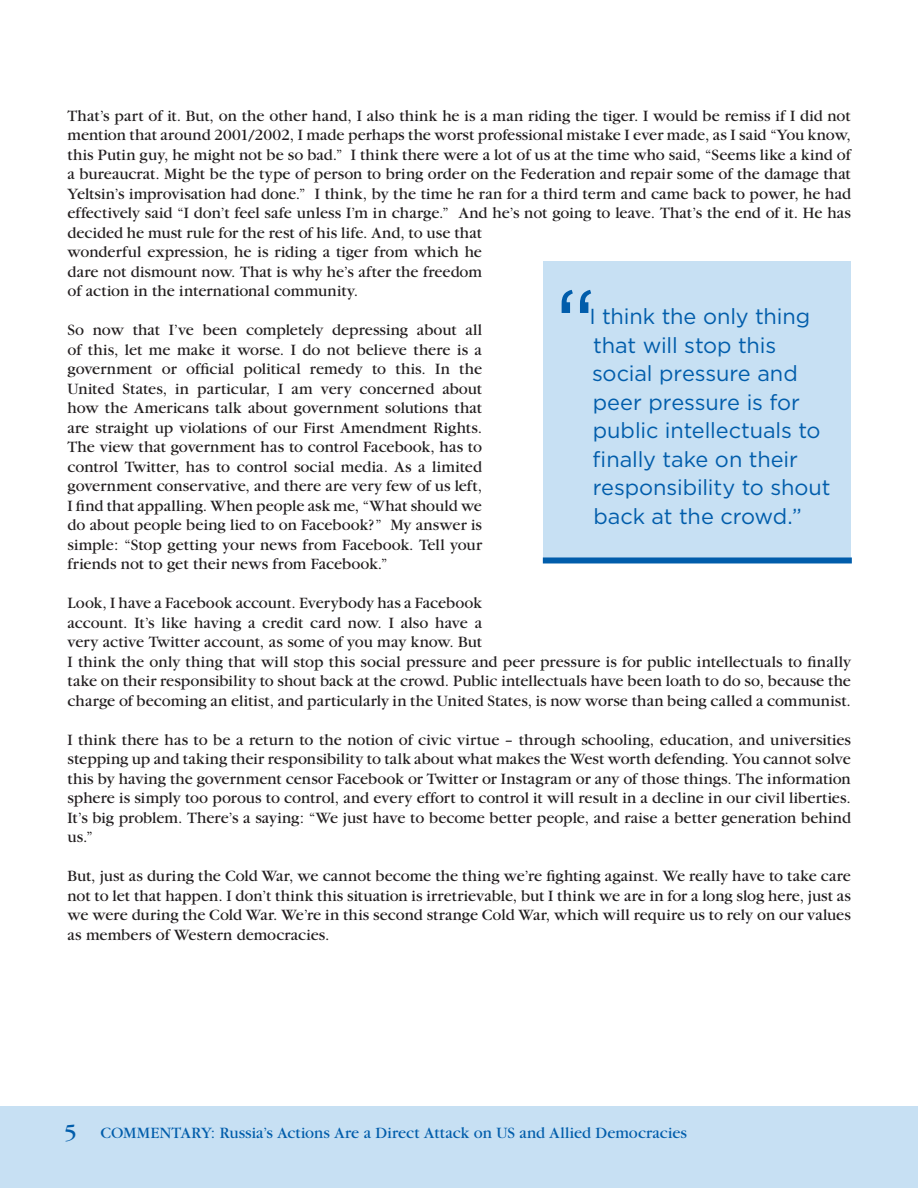
<style>
.page{position:relative;width:918px;height:1188px;background:#fff}
.page>*{position:absolute;margin:0;border:0;box-sizing:border-box;transform-origin:0 0}
.t1{font:102px "Gotham";color:#015dab;scale:.9 1}
.t2{font:21.75px/28.5px "Gotham";letter-spacing:-.005em;color:#015dab}
.t3{font:16.5px/19.5px "Garamond";color:#231f20;text-align:justify}
.t4{font:16.5px "Garamond";letter-spacing:.005em;color:#015dab}
.s1{font-size:24px}
</style>
<div class="page">
<div style="left:0;top:1106px;width:918px;height:82px;background:#c7e0f3"></div>
<div style="left:543px;top:261px;width:308px;height:298px;background:#c7e0f3"></div>
<div style="left:543px;top:557px;width:309px;height:6px;background:#015dab"></div>
<p class="t3" style="left:68px;top:106px;width:785px;text-align:left">That’s part of it. But, on the other hand, I also think he is a man riding the tiger. I would be remiss if I did not mention that around 2001/2002, I made perhaps the worst professional mistake I ever made, as I said “You know, this Putin guy, he might not be so bad.” I think there were a lot of us at the time who said, “Seems like a kind of a bureaucrat. Might be the type of person to bring order on the Federation and repair some of the damage that Yeltsin’s improvisation had done.” I think, by the time he ran for a third term and came back to power, he had effectively said “I don’t feel safe unless I’m in charge.” And he’s not going to leave. That’s the end of it. He has decided he must rule for the rest of his life. And, to use that<br>wonderful expression, he is riding a tiger from which he<br>dare not dismount now. That is why he’s after the freedom<br>of action in the international community.</p>
<p class="t3" style="left:68px;top:320px;width:416px">So now that I’ve been completely depressing about all of this, let me make it worse. I do not believe there is a government or official political remedy to this. In the United States, in particular, I am very concerned about how the Americans talk about government solutions that are straight up violations of our First Amendment Rights.<br>The view that government has to control Facebook, has to control Twitter, has to control social media. As a limited government conservative, and there are very few of us left, I find that appalling. When people ask me, “What should we do about people being lied to on Facebook?” My answer is simple: “Stop getting your news from Facebook. Tell your friends not to get their news from Facebook.”</p>
<p class="t3" style="left:68px;top:593px;width:785px;text-align:left">Look, I have a Facebook account. Everybody has a Facebook<br>account. It’s like having a credit card now. I also have a<br>very active Twitter account, as some of you may know. But<br>I think the only thing that will stop this social pressure and peer pressure is for public intellectuals to finally take on their responsibility to shout back at the crowd. Public intellectuals have been loath to do so, because the charge of becoming an elitist, and particularly in the United States, is now worse than being called a communist.</p>
<p class="t3" style="left:68px;top:730px;width:785px">I think there has to be a return to the notion of civic virtue – through schooling, education, and universities stepping up and taking their responsibility to talk about what makes the West worth defending. You cannot solve this by having the government censor Facebook or Twitter or Instagram or any of those things. The information sphere is simply too porous to control, and every effort to control it will result in a decline in our civil liberties.<br>It’s big problem. There’s a saying: “We just have to become better people, and raise a better generation behind us.”</p>
<p class="t3" style="left:68px;top:867px;width:785px">But, just as during the Cold War, we cannot become the thing we’re fighting against. We really have to take care not to let that happen. I don’t think this situation is irretrievable, but I think we are in for a long slog here, just as we were during the Cold War. We’re in this second strange Cold War, which will require us to rely on our values as members of Western democracies.</p>
<h1 class="t1" style="left:555px;top:260px;width:47px">“</h1>
<h2 class="t2" style="left:589px;top:302px;width:243px">I think the only thing that will stop this social pressure and peer pressure is for public intellectuals to finally take on their responsibility to shout back at the crowd.”</h2>
<p class="t4" style="left:64px;top:1125px;width:625px"><span class="s1">5</span> COMMENTARY: Russia’s Actions Are a Direct Attack on US and Allied Democracies</p>
</div>
